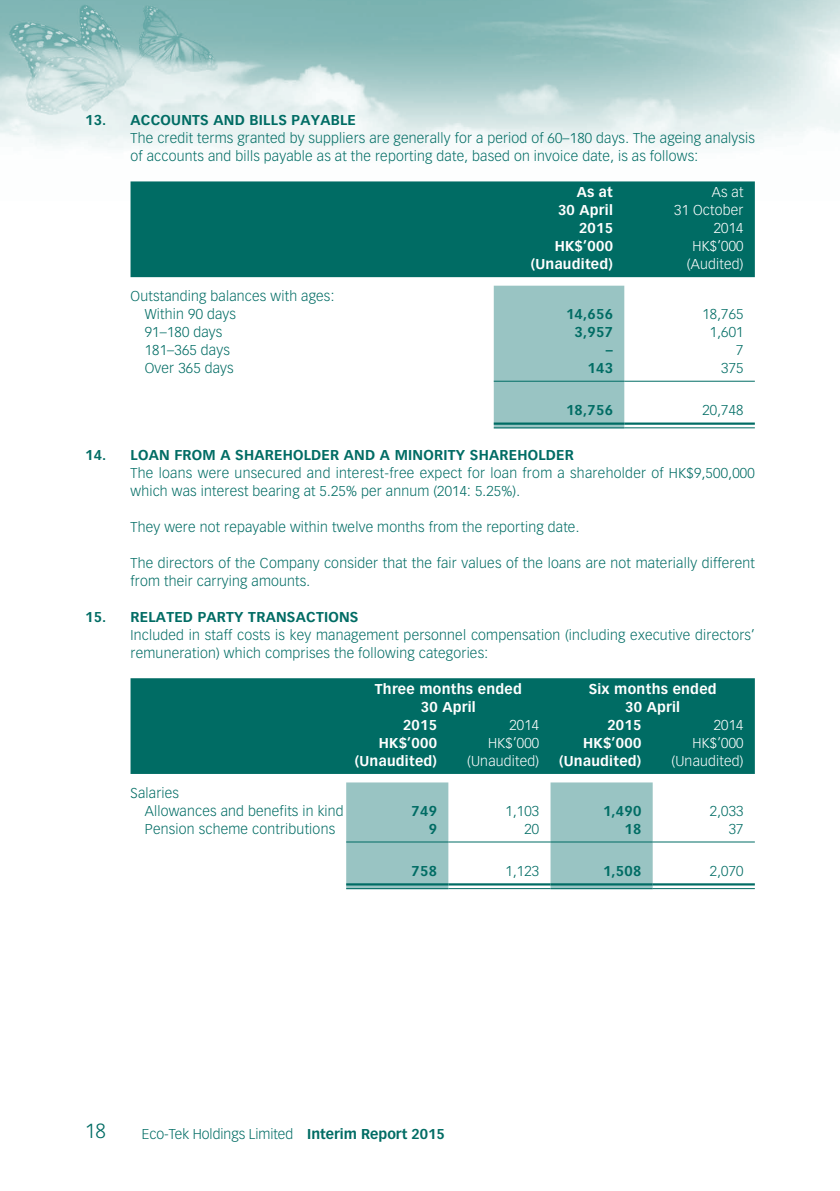
<style>
.page{position:relative;width:840px;height:1191px;background:#fff}
.page>*{position:absolute;margin:0;border:0;box-sizing:border-box;transform-origin:0 0}
.t1{font:300 20px "Vectora LT Std";color:#006c64}
.t2{font:300 14px/18px "Vectora LT Std";letter-spacing:.015em;color:#006c64}
.t3{font:700 14px "Vectora LT Std";letter-spacing:.02em;color:#006c64}
.t4{font:700 14px/18px "Vectora LT Std";letter-spacing:.02em;color:#fff;text-align:center}
.t5{font:300 14px/18px "Vectora LT Std";letter-spacing:.015em;color:#fff;text-align:right}
.s1{font-weight:700}
</style>
<div class="page">
<img style="left:0;top:0;width:839px;height:200px">
<div style="left:130px;top:181px;width:624px;height:96px;background:#006c64"></div>
<div style="left:493px;top:286px;width:131px;height:141px;background:#99c4c3"></div>
<hr style="left:493px;top:381px;width:131px;height:1px;background:#006c64">
<hr style="left:624px;top:381px;width:130px;height:1px;background:#006c64">
<hr style="left:493px;top:422px;width:131px;height:3px;background:#006c64">
<hr style="left:493px;top:427px;width:131px;height:1px;background:#006c64">
<hr style="left:624px;top:422px;width:130px;height:3px;background:#006c64">
<hr style="left:624px;top:427px;width:130px;height:1px;background:#006c64">
<div style="left:130px;top:678px;width:624px;height:96px;background:#006c64"></div>
<svg style="left:346px;top:782px;width:306px;height:106px"></svg>
<hr style="left:346px;top:841px;width:102px;height:1px;background:#006c64">
<hr style="left:448px;top:841px;width:102px;height:1px;background:#006c64">
<hr style="left:550px;top:841px;width:102px;height:1px;background:#006c64">
<hr style="left:652px;top:841px;width:102px;height:1px;background:#006c64">
<hr style="left:346px;top:883px;width:102px;height:2px;background:#006c64">
<hr style="left:346px;top:888px;width:102px;height:1px;background:#006c64">
<hr style="left:448px;top:883px;width:102px;height:2px;background:#006c64">
<hr style="left:448px;top:888px;width:102px;height:1px;background:#006c64">
<hr style="left:550px;top:883px;width:102px;height:2px;background:#006c64">
<hr style="left:550px;top:888px;width:102px;height:1px;background:#006c64">
<hr style="left:652px;top:883px;width:102px;height:2px;background:#006c64">
<hr style="left:652px;top:888px;width:102px;height:1px;background:#006c64">
<p class="t3" style="left:85px;top:112px;width:272px">13. ACCOUNTS AND BILLS PAYABLE</p>
<p class="t2" style="left:130px;top:129px;width:625px">The credit terms granted by suppliers are generally for a period of 60–180 days. The ageing analysis of accounts and bills payable as at the reporting date, based on invoice date, is as follows:</p>
<p class="t4" style="left:557px;top:183px;width:56px;text-align:right">As at<br>30 April<br>2015</p>
<p class="t5" style="left:673px;top:183px;width:71px">As at<br>31 October<br>2014</p>
<p class="t4" style="left:554px;top:237px;width:60px">HK$’000</p>
<p class="t5" style="left:692px;top:237px;width:52px">HK$’000</p>
<p class="t4" style="left:530px;top:255px;width:84px">(Unaudited)</p>
<p class="t5" style="left:686px;top:255px;width:58px">(Audited)</p>
<p class="t2" style="left:145px;top:287px;width:191px;text-indent:-14px">Outstanding balances with ages:<br>Within 90 days</p>
<p class="t3" style="left:565px;top:306px;width:48px">14,656</p>
<p class="t2" style="left:702px;top:305px;width:43px">18,765</p>
<p class="t2" style="left:145px;top:323px;width:79px">91–180 days</p>
<p class="t3" style="left:574px;top:324px;width:40px">3,957</p>
<p class="t2" style="left:709px;top:323px;width:35px">1,601</p>
<p class="t2" style="left:145px;top:341px;width:87px">181–365 days</p>
<p class="t3" style="left:605px;top:342px;width:8px">–</p>
<p class="t2" style="left:735px;top:341px;width:9px">7</p>
<p class="t2" style="left:145px;top:359px;width:90px">Over 365 days</p>
<p class="t3" style="left:587px;top:360px;width:27px">143</p>
<p class="t2" style="left:720px;top:359px;width:24px">375</p>
<p class="t3" style="left:565px;top:402px;width:48px">18,756</p>
<p class="t2" style="left:702px;top:401px;width:43px">20,748</p>
<p class="t3" style="left:85px;top:446px;width:490px">14. LOAN FROM A SHAREHOLDER AND A MINORITY SHAREHOLDER</p>
<p class="t2" style="left:130px;top:464px;width:625px">The loans were unsecured and interest-free expect for loan from a shareholder of HK$9,500,000 which was interest bearing at 5.25% per annum (2014: 5.25%).</p>
<p class="t2" style="left:130px;top:518px;width:450px">They were not repayable within twelve months from the reporting date.</p>
<p class="t2" style="left:130px;top:554px;width:625px">The directors of the Company consider that the fair values of the loans are not materially different from their carrying amounts.</p>
<p class="t3" style="left:85px;top:608px;width:275px">15. RELATED PARTY TRANSACTIONS</p>
<p class="t2" style="left:130px;top:626px;width:625px">Included in staff costs is key management personnel compensation (including executive directors’ remuneration) which comprises the following categories:</p>
<p class="t4" style="left:374px;top:680px;width:148px">Three months ended<br>30 April</p>
<p class="t4" style="left:588px;top:680px;width:129px">Six months ended<br>30 April</p>
<p class="t4" style="left:403px;top:716px;width:35px">2015</p>
<p class="t5" style="left:509px;top:716px;width:31px">2014</p>
<p class="t4" style="left:607px;top:716px;width:35px">2015</p>
<p class="t5" style="left:713px;top:716px;width:31px">2014</p>
<p class="t4" style="left:378px;top:734px;width:60px">HK$’000</p>
<p class="t5" style="left:488px;top:734px;width:52px">HK$’000</p>
<p class="t4" style="left:582px;top:734px;width:60px">HK$’000</p>
<p class="t5" style="left:692px;top:734px;width:52px">HK$’000</p>
<p class="t4" style="left:354px;top:752px;width:84px">(Unaudited)</p>
<p class="t5" style="left:467px;top:752px;width:74px">(Unaudited)</p>
<p class="t4" style="left:559px;top:752px;width:84px">(Unaudited)</p>
<p class="t5" style="left:671px;top:752px;width:74px">(Unaudited)</p>
<p class="t2" style="left:145px;top:784px;width:200px;text-indent:-14px">Salaries<br>Allowances and benefits in kind</p>
<p class="t3" style="left:411px;top:802px;width:27px">749</p>
<p class="t2" style="left:505px;top:802px;width:35px">1,103</p>
<p class="t3" style="left:602px;top:802px;width:40px">1,490</p>
<p class="t2" style="left:709px;top:802px;width:35px">2,033</p>
<p class="t2" style="left:145px;top:820px;width:192px">Pension scheme contributions</p>
<p class="t3" style="left:428px;top:820px;width:10px">9</p>
<p class="t2" style="left:524px;top:820px;width:16px">20</p>
<p class="t3" style="left:624px;top:820px;width:18px">18</p>
<p class="t2" style="left:728px;top:820px;width:16px">37</p>
<p class="t3" style="left:411px;top:862px;width:27px">758</p>
<p class="t2" style="left:505px;top:862px;width:35px">1,123</p>
<p class="t3" style="left:602px;top:862px;width:40px">1,508</p>
<p class="t2" style="left:709px;top:862px;width:35px">2,070</p>
<h1 class="t1" style="left:85px;top:1119px;width:22px">18</h1>
<p class="t2" style="left:142px;top:1125px;width:304px">Eco-Tek Holdings Limited <span class="s1">Interim Report 2015</span></p>
</div>
